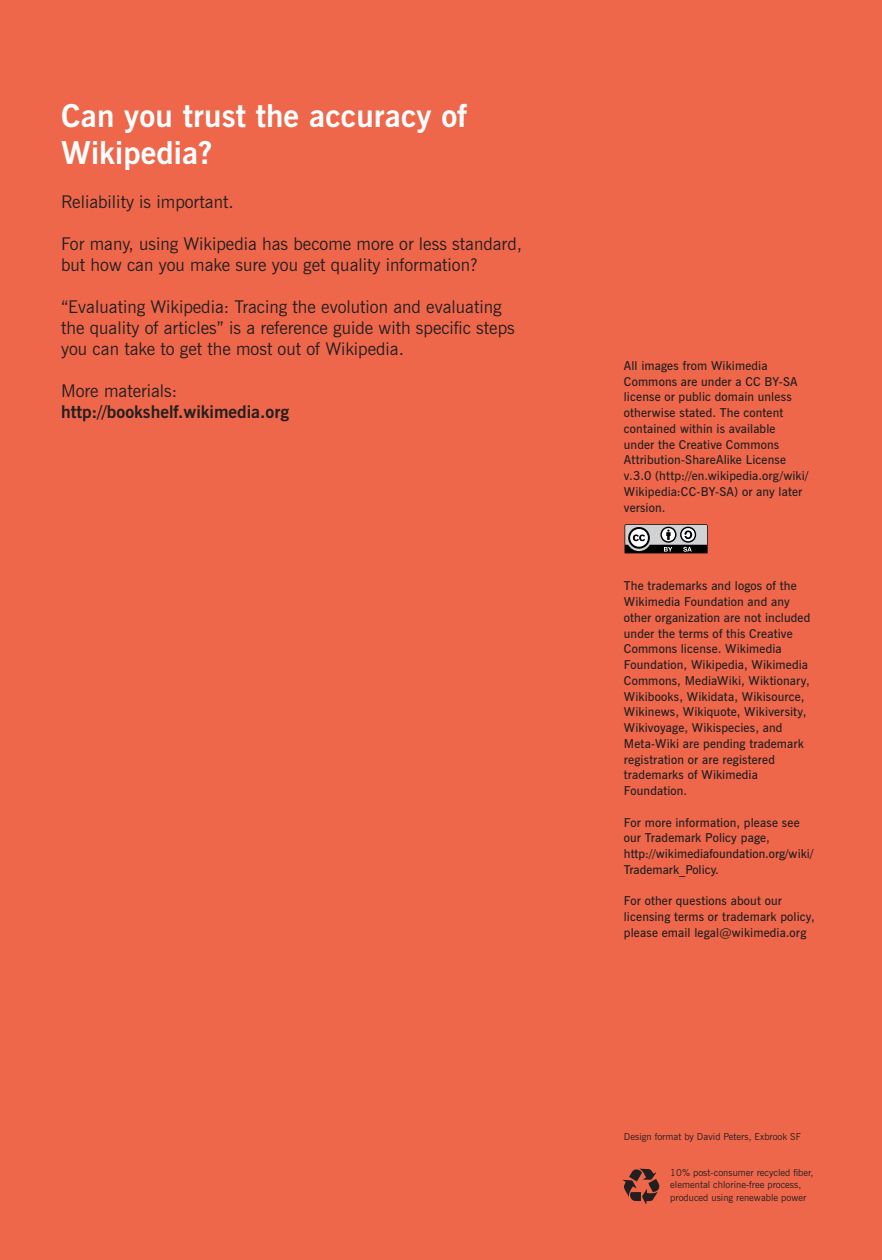
<style>
.page{position:relative;width:882px;height:1260px;background:#ef674b}
.page>*{position:absolute;margin:0;border:0;box-sizing:border-box;transform-origin:0 0}
.t1{font:700 31.5px/36.8px "News Gothic BT";letter-spacing:.005em;color:#fff}
.t2{font:17.5px/21px "News Gothic BT";color:#231f20}
.t3{font:700 17.5px "News Gothic BT";color:#231f20}
.t4{font:600 12.25px/15.8px "News Gothic BT";letter-spacing:.01em;color:#231f20}
.t5{font:9.62px/12.2px "News Gothic BT";letter-spacing:.005em;color:#231f20}
</style>
<div class="page">
<svg style="left:623px;top:1169px;width:36px;height:35px"></svg>
<svg style="left:625px;top:524px;width:83px;height:29px;background:#838383"></svg>
<h1 class="t1" style="left:61px;top:98px;width:407px">Can you trust the accuracy of<br>Wikipedia?</h1>
<h2 class="t2" style="left:61px;top:191px;width:174px">Reliability is important.</h2>
<h2 class="t2" style="left:61px;top:233px;width:462px">For many, using Wikipedia has become more or less standard, but how can you make sure you get quality information?</h2>
<h2 class="t2" style="left:61px;top:296px;width:455px">“Evaluating Wikipedia: Tracing the evolution and evaluating the quality of articles” is a reference guide with specific steps you can take to get the most out of Wikipedia.</h2>
<h2 class="t2" style="left:61px;top:380px;width:118px">More materials:</h2>
<h2 class="t3" style="left:61px;top:401px;width:229px">http://bookshelf.wikimedia.org</h2>
<p class="t4" style="left:624px;top:358px;width:186px">All images from Wikimedia<br>Commons are under a CC BY-SA license or public domain unless otherwise stated. The content contained within is available under the Creative Commons<br>Attribution-ShareAlike License v.3.0 (http://en.wikipedia.org/wiki/<br>Wikipedia:CC-BY-SA) or any later version.</p>
<p class="t4" style="left:624px;top:578px;width:188px">The trademarks and logos of the<br>Wikimedia Foundation and any other organization are not included under the terms of this Creative<br>Commons license. Wikimedia<br>Foundation, Wikipedia, Wikimedia<br>Commons, MediaWiki, Wiktionary,<br>Wikibooks, Wikidata, Wikisource,<br>Wikinews, Wikiquote, Wikiversity,<br>Wikivoyage, Wikispecies, and<br>Meta-Wiki are pending trademark registration or are registered trademarks of Wikimedia<br>Foundation.</p>
<p class="t4" style="left:624px;top:814px;width:191px">For more information, please see our Trademark Policy page, http://wikimediafoundation.org/wiki/<br>Trademark_Policy.</p>
<p class="t4" style="left:624px;top:893px;width:192px">For other questions about our licensing terms or trademark policy, please email legal@wikimedia.org</p>
<p class="t5" style="left:624px;top:1130px;width:178px">Design format by David Peters, Exbrook SF</p>
<p class="t5" style="left:670px;top:1166px;width:144px">10% post-consumer recycled fiber, elemental chlorine-free process, produced using renewable power</p>
</div>
